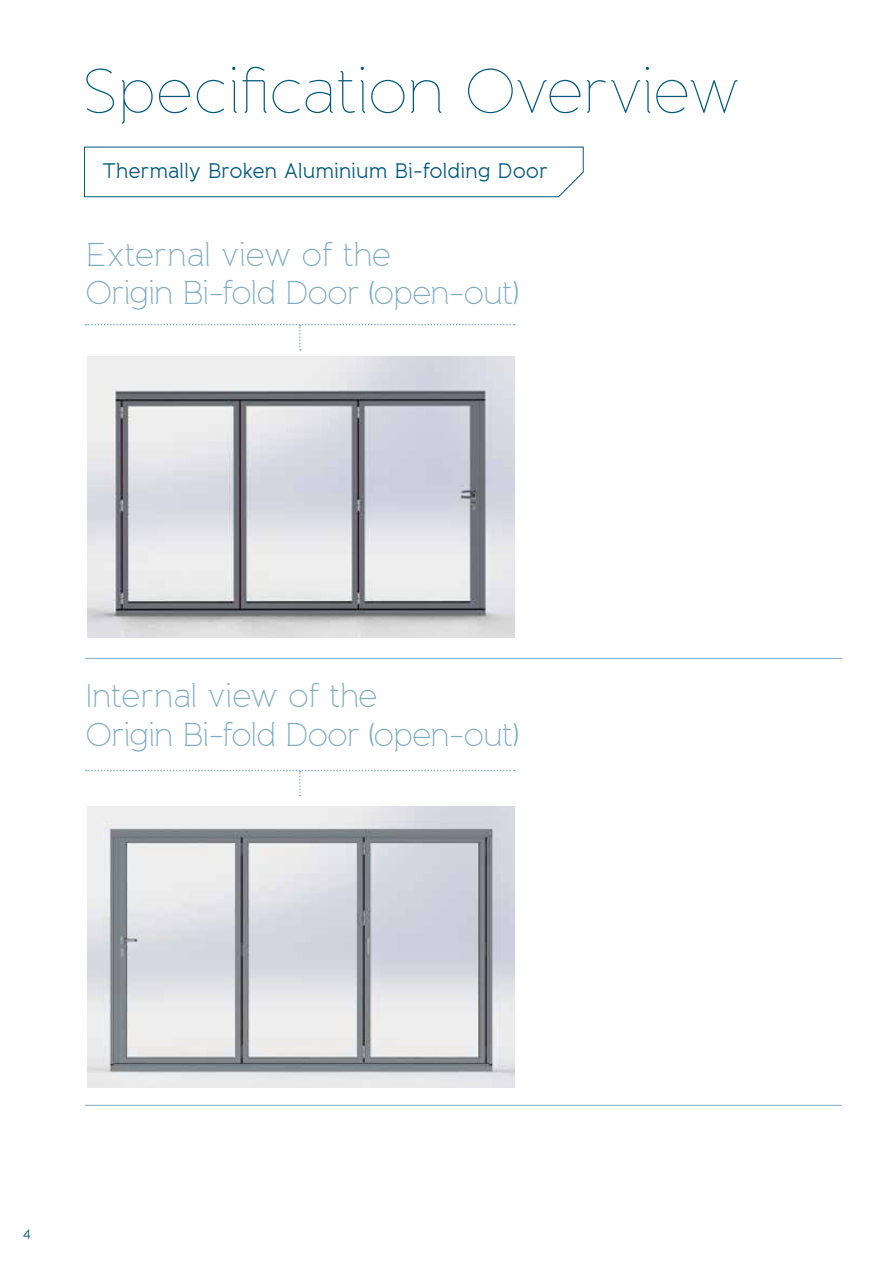
<style>
.page{position:relative;width:893px;height:1263px;background:#fff}
.page>*{position:absolute;margin:0;border:0;box-sizing:border-box;transform-origin:0 0}
.t1{font:100 63px "Bandaultrathin";letter-spacing:-.01em;color:#00597c}
.t2{font:200 33px/38.2px "Banda";letter-spacing:-.03em;color:#7facc2}
.t3{font:21px "Banda";letter-spacing:-.015em;color:#00597c}
.t4{font:13.5px "Banda";color:#00597c}
</style>
<div class="page">
<hr style="left:85px;top:1105px;width:757px;height:1px;background:#7facc2">
<svg style="left:84px;top:146px;width:500px;height:51px"></svg>
<svg style="left:86px;top:324px;width:429px;height:26px"></svg>
<svg style="left:86px;top:770px;width:429px;height:26px"></svg>
<hr style="left:85px;top:658px;width:757px;height:1px;background:#7facc2">
<img style="left:88px;top:357px;width:426px;height:280px">
<img style="left:88px;top:806px;width:426px;height:281px">
<h1 class="t1" style="left:83px;top:53px;width:659px">Specification Overview</h1>
<p class="t3" style="left:102px;top:158px;width:447px">Thermally Broken Aluminium Bi-folding Door</p>
<p class="t2" style="left:85px;top:234px;width:436px">External view of the<br>Origin Bi-fold Door (open-out)</p>
<p class="t2" style="left:85px;top:676px;width:436px">Internal view of the<br>Origin Bi-fold Door (open-out)</p>
<p class="t4" style="left:23px;top:1225px;width:10px">4</p>
</div>
